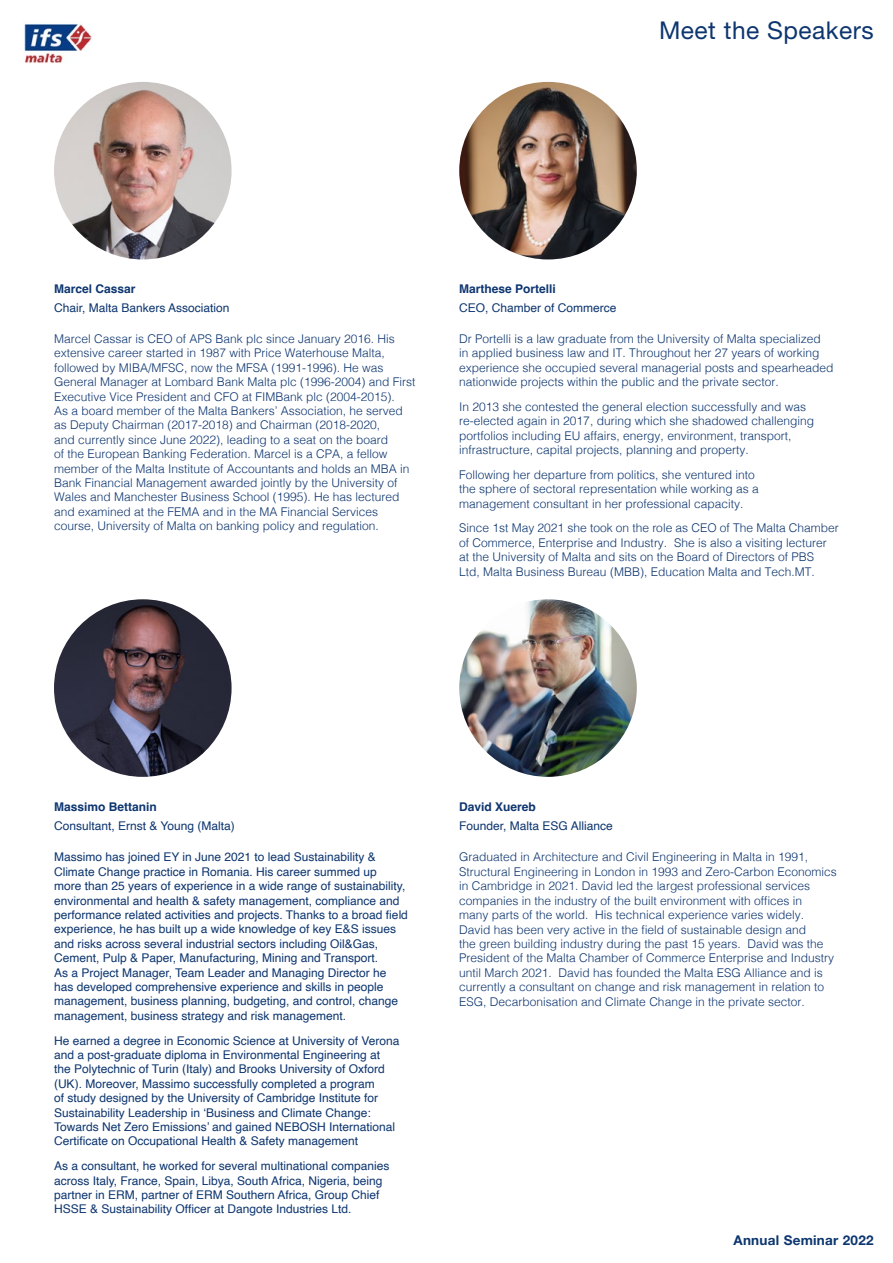
<style>
.page{position:relative;width:893px;height:1263px;background:#fff}
.page>*{position:absolute;margin:0;border:0;box-sizing:border-box;transform-origin:0 0}
.t1{font:24.45px "Helvetica Neue LT Std";letter-spacing:.02em;color:#0d356f}
.t2{font:700 13.5px "Helvetica Neue LT Std";letter-spacing:.02em;color:#0c366f}
.t3{font:300 12px/14.4px "Helvetica";color:#0d356f}
.t4{font:12px/14.4px "Helvetica";color:#0d356f}
.t5{font:700 12px "Helvetica";color:#0d356f}
</style>
<div class="page">
<img style="left:24px;top:24px;width:68px;height:39px">
<img style="left:54px;top:82px;width:178px;height:177px">
<img style="left:459px;top:82px;width:178px;height:177px">
<img style="left:459px;top:599px;width:178px;height:178px">
<img style="left:54px;top:599px;width:178px;height:178px">
<h1 class="t1" style="left:659px;top:15px;width:216px">Meet the Speakers</h1>
<p class="t5" style="left:54px;top:281px;width:83px">Marcel Cassar</p>
<p class="t4" style="left:54px;top:300px;width:177px">Chair, Malta Bankers Association</p>
<p class="t3" style="left:54px;top:331px;width:363px">Marcel Cassar is CEO of APS Bank plc since January 2016. His extensive career started in 1987 with Price Waterhouse Malta, followed by MIBA/MFSC, now the MFSA (1991-1996). He was General Manager at Lombard Bank Malta plc (1996-2004) and First Executive Vice President and CFO at FIMBank plc (2004-2015).<br>As a board member of the Malta Bankers’ Association, he served as Deputy Chairman (2017-2018) and Chairman (2018-2020,<br>and currently since June 2022), leading to a seat on the board<br>of the European Banking Federation. Marcel is a CPA, a fellow member of the Malta Institute of Accountants and holds an MBA in Bank Financial Management awarded jointly by the University of Wales and Manchester Business School (1995). He has lectured and examined at the FEMA and in the MA Financial Services course, University of Malta on banking policy and regulation.</p>
<p class="t5" style="left:459px;top:281px;width:98px">Marthese Portelli</p>
<p class="t4" style="left:459px;top:300px;width:159px">CEO, Chamber of Commerce</p>
<p class="t3" style="left:459px;top:331px;width:376px">Dr Portelli is a law graduate from the University of Malta specialized<br>in applied business law and IT. Throughout her 27 years of working experience she occupied several managerial posts and spearheaded nationwide projects within the public and the private sector.</p>
<p class="t3" style="left:459px;top:399px;width:356px">In 2013 she contested the general election successfully and was re-elected again in 2017, during which she shadowed challenging portfolios including EU affairs, energy, environment, transport, infrastructure, capital projects, planning and property.</p>
<p class="t3" style="left:459px;top:466px;width:301px">Following her departure from politics, she ventured into the sphere of sectoral representation while working as a management consultant in her professional capacity.</p>
<p class="t3" style="left:459px;top:520px;width:381px">Since 1st May 2021 she took on the role as CEO of The Malta Chamber of Commerce, Enterprise and Industry. She is also a visiting lecturer at the University of Malta and sits on the Board of Directors of PBS<br>Ltd, Malta Business Bureau (MBB), Education Malta and Tech.MT.</p>
<p class="t5" style="left:54px;top:800px;width:104px">Massimo Bettanin</p>
<p class="t4" style="left:54px;top:819px;width:182px">Consultant, Ernst &amp; Young (Malta)</p>
<p class="t4" style="left:54px;top:850px;width:355px">Massimo has joined EY in June 2021 to lead Sustainability &amp; Climate Change practice in Romania. His career summed up<br>more than 25 years of experience in a wide range of sustainability, environmental and health &amp; safety management, compliance and performance related activities and projects. Thanks to a broad field experience, he has built up a wide knowledge of key E&amp;S issues and risks across several industrial sectors including Oil&amp;Gas, Cement, Pulp &amp; Paper, Manufacturing, Mining and Transport.<br>As a Project Manager, Team Leader and Managing Director he has developed comprehensive experience and skills in people management, business planning, budgeting, and control, change management, business strategy and risk management.</p>
<p class="t4" style="left:54px;top:1033px;width:347px">He earned a degree in Economic Science at University of Verona and a post-graduate diploma in Environmental Engineering at the Polytechnic of Turin (Italy) and Brooks University of Oxford (UK). Moreover, Massimo successfully completed a program<br>of study designed by the University of Cambridge Institute for Sustainability Leadership in ‘Business and Climate Change:<br>Towards Net Zero Emissions’ and gained NEBOSH International Certificate on Occupational Health &amp; Safety management</p>
<p class="t4" style="left:54px;top:1159px;width:337px">As a consultant, he worked for several multinational companies across Italy, France, Spain, Libya, South Africa, Nigeria, being partner in ERM, partner of ERM Southern Africa, Group Chief HSSE &amp; Sustainability Officer at Dangote Industries Ltd.</p>
<p class="t5" style="left:459px;top:800px;width:78px">David Xuereb</p>
<p class="t4" style="left:459px;top:819px;width:155px">Founder, Malta ESG Alliance</p>
<p class="t3" style="left:459px;top:849px;width:379px">Graduated in Architecture and Civil Engineering in Malta in 1991, Structural Engineering in London in 1993 and Zero-Carbon Economics in Cambridge in 2021. David led the largest professional services companies in the industry of the built environment with offices in<br>many parts of the world. His technical experience varies widely.<br>David has been very active in the field of sustainable design and<br>the green building industry during the past 15 years. David was the President of the Malta Chamber of Commerce Enterprise and Industry until March 2021. David has founded the Malta ESG Alliance and is currently a consultant on change and risk management in relation to ESG, Decarbonisation and Climate Change in the private sector.</p>
<p class="t2" style="left:733px;top:1232px;width:142px">Annual Seminar 2022</p>
</div>
